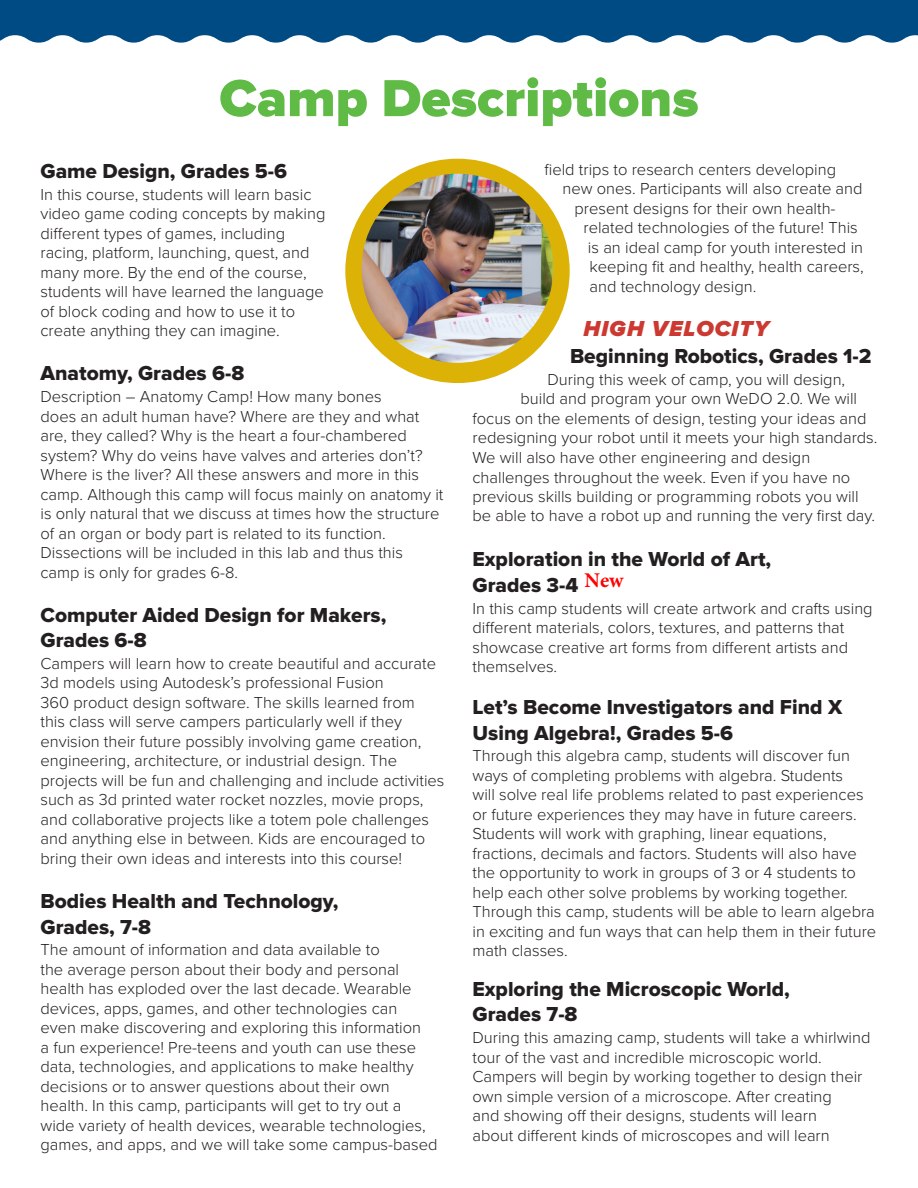
<style>
.page{position:relative;width:918px;height:1188px;background:#fff}
.page>*{position:absolute;margin:0;border:0;box-sizing:border-box;transform-origin:0 0}
.t1{font:900 54px "Proxima Nova";color:#60bb46}
.Class___high_velocit{font:italic 900 22.5px "Proxima Nova";letter-spacing:.05em;color:#cc3931}
.Class___Dates_flyer{font:21px/25.5px "Proxima Nova Extrabld";color:#231f20}
.t2{font:700 21px "Minion Pro";color:#f00}
.Class_body_text{font:300 16.5px/19.5px "Proxima Nova";color:#231f20}
</style>
<div class="page">
<svg style="left:0;top:0;width:918px;height:43px;background:#185c8f"></svg>
<div style="left:345px;top:159px;width:225px;height:224px;background:#ddb207;border-radius:50%"></div>
<img style="left:362px;top:174px;width:191px;height:189px">
<p class="t1" style="left:219px;top:67px;width:481px">Camp Descriptions</p>
<p class="Class_body_text" style="left:544px;top:160px;width:293px">field trips to research centers developing</p>
<p class="Class_body_text" style="left:563px;top:179px;width:302px">new ones. Participants will also create and</p>
<p class="Class_body_text" style="left:574px;top:199px;width:263px">present designs for their own health-</p>
<p class="Class_body_text" style="left:583px;top:218px;width:276px">related technologies of the future! This</p>
<p class="Class_body_text" style="left:588px;top:238px;width:277px">is an ideal camp for youth interested in</p>
<p class="Class_body_text" style="left:589px;top:257px;width:276px">keeping fit and healthy, health careers,</p>
<p class="Class_body_text" style="left:589px;top:277px;width:168px">and technology design.</p>
<p class="Class___high_velocit" style="left:584px;top:315px;width:187px">HIGH VELOCITY</p>
<p class="Class___Dates_flyer" style="left:570px;top:345px;width:303px">Beginning Robotics, Grades 1-2</p>
<p class="Class_body_text" style="left:548px;top:370px;width:299px">During this week of camp, you will design,</p>
<p class="Class_body_text" style="left:521px;top:390px;width:338px">build and program your own WeDO 2.0. We will</p>
<p class="Class_body_text" style="left:473px;top:409px;width:396px">focus on the elements of design, testing your ideas and</p>
<p class="Class_body_text" style="left:473px;top:429px;width:407px">redesigning your robot until it meets your high standards.</p>
<p class="Class_body_text" style="left:473px;top:448px;width:339px">We will also have other engineering and design</p>
<p class="Class_body_text" style="left:473px;top:468px;width:379px">challenges throughout the week. Even if you have no</p>
<p class="Class_body_text" style="left:473px;top:487px;width:388px">previous skills building or programming robots you will</p>
<p class="Class_body_text" style="left:472px;top:507px;width:404px">be able to have a robot up and running the very first day.</p>
<p class="Class___Dates_flyer" style="left:472px;top:548px;width:300px">Exploration in the World of Art,<br>Grades 3-4</p>
<p class="Class_body_text" style="left:472px;top:599px;width:402px">In this camp students will create artwork and crafts using different materials, colors, textures, and patterns that showcase creative art forms from different artists and themselves.</p>
<p class="Class___Dates_flyer" style="left:472px;top:696px;width:371px">Let’s Become Investigators and Find X<br>Using Algebra!, Grades 5-6</p>
<p class="Class_body_text" style="left:472px;top:747px;width:405px">Through this algebra camp, students will discover fun ways of completing problems with algebra. Students<br>will solve real life problems related to past experiences or future experiences they may have in future careers.<br>Students will work with graphing, linear equations, fractions, decimals and factors. Students will also have the opportunity to work in groups of 3 or 4 students to help each other solve problems by working together.<br>Through this camp, students will be able to learn algebra in exciting and fun ways that can help them in their future math classes.</p>
<p class="Class___Dates_flyer" style="left:472px;top:978px;width:319px">Exploring the Microscopic World,<br>Grades 7-8</p>
<p class="Class_body_text" style="left:472px;top:1028px;width:400px">During this amazing camp, students will take a whirlwind tour of the vast and incredible microscopic world.<br>Campers will begin by working together to design their own simple version of a microscope. After creating<br>and showing off their designs, students will learn<br>about different kinds of microscopes and will learn</p>
<p class="Class___Dates_flyer" style="left:40px;top:160px;width:248px">Game Design, Grades 5-6</p>
<p class="Class_body_text" style="left:40px;top:185px;width:286px">In this course, students will learn basic video game coding concepts by making different types of games, including racing, platform, launching, quest, and many more. By the end of the course, students will have learned the language of block coding and how to use it to create anything they can imagine.</p>
<p class="Class___Dates_flyer" style="left:40px;top:362px;width:205px">Anatomy, Grades 6-8</p>
<p class="Class_body_text" style="left:40px;top:387px;width:404px">Description – Anatomy Camp! How many bones<br>does an adult human have? Where are they and what are, they called? Why is the heart a four-chambered system? Why do veins have valves and arteries don’t?<br>Where is the liver? All these answers and more in this camp. Although this camp will focus mainly on anatomy it is only natural that we discuss at times how the structure of an organ or body part is related to its function.<br>Dissections will be included in this lab and thus this camp is only for grades 6-8.</p>
<p class="Class___Dates_flyer" style="left:40px;top:603px;width:347px">Computer Aided Design for Makers,<br>Grades 6-8</p>
<p class="Class_body_text" style="left:40px;top:654px;width:405px">Campers will learn how to create beautiful and accurate 3d models using Autodesk’s professional Fusion<br>360 product design software. The skills learned from<br>this class will serve campers particularly well if they envision their future possibly involving game creation, engineering, architecture, or industrial design. The projects will be fun and challenging and include activities such as 3d printed water rocket nozzles, movie props, and collaborative projects like a totem pole challenges and anything else in between. Kids are encouraged to bring their own ideas and interests into this course!</p>
<p class="Class___Dates_flyer" style="left:40px;top:890px;width:300px">Bodies Health and Technology,<br>Grades, 7-8</p>
<p class="Class_body_text" style="left:40px;top:940px;width:399px">The amount of information and data available to<br>the average person about their body and personal health has exploded over the last decade. Wearable devices, apps, games, and other technologies can<br>even make discovering and exploring this information<br>a fun experience! Pre-teens and youth can use these data, technologies, and applications to make healthy decisions or to answer questions about their own health. In this camp, participants will get to try out a wide variety of health devices, wearable technologies, games, and apps, and we will take some campus-based</p>
<p class="t2" style="left:585px;top:566px;width:41px">New</p>
</div>
